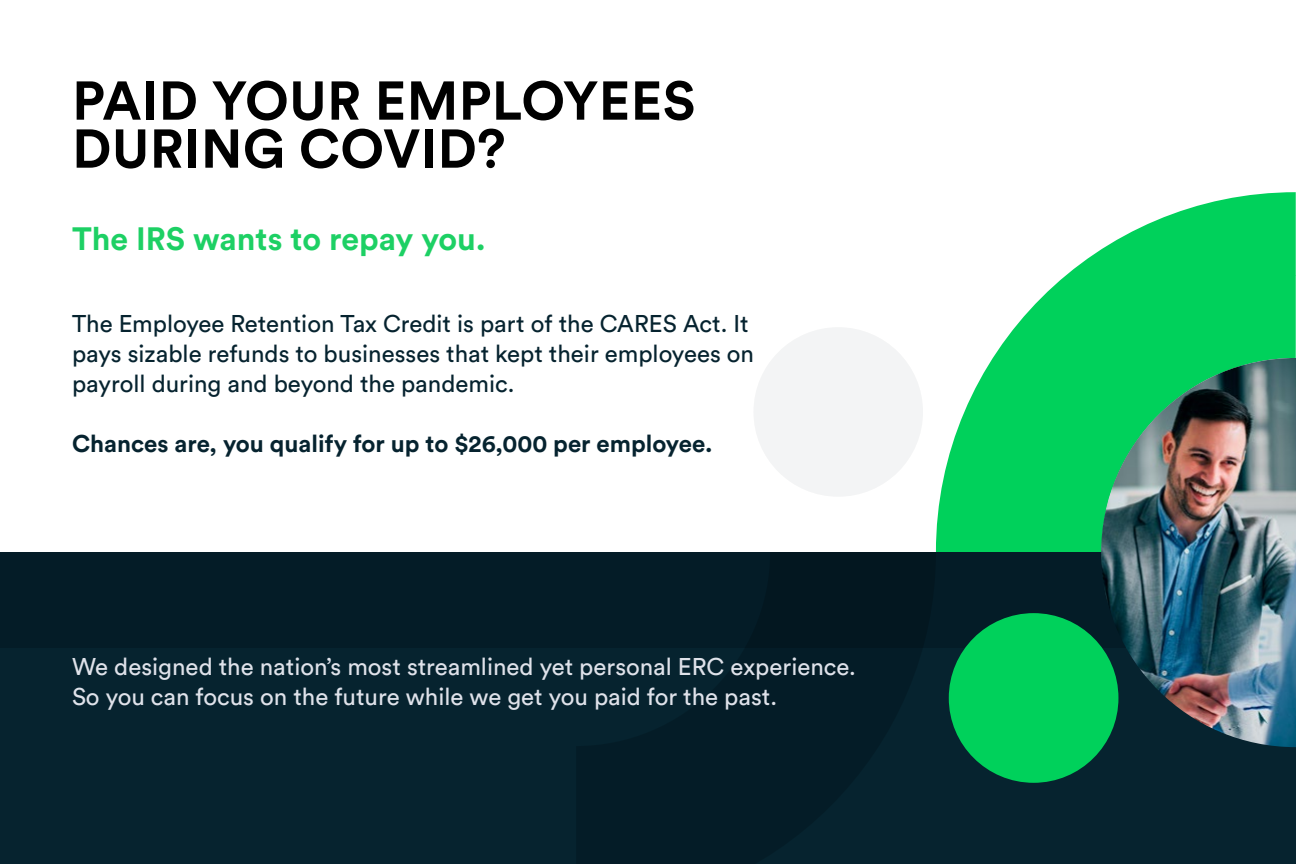
<style>
.page{position:relative;width:1296px;height:864px;background:#fff}
.page>*{position:absolute;margin:0;border:0;box-sizing:border-box;transform-origin:0 0}
.t1{font:700 54px/48px "Circular Std";letter-spacing:.01em;color:#000}
.t2{font:700 32px "Circular Std";color:#1dd064}
.t3{font:24px/30px "Circular Std";color:#06232f}
.t4{font:24px/30px "Circular Std";color:#dfe2ea}
.t5{font:700 24px "Circular Std";color:#06232f}
</style>
<div class="page">
<div style="left:0;top:552px;width:1296px;height:312px;background:#06232f"></div>
<div style="left:0;top:552px;width:1295px;height:96px;background:#001e2c"></div>
<div style="left:753px;top:327px;width:170px;height:170px;background:#f3f4f5;border-radius:50%"></div>
<div style="left:745px;top:552px;width:191px;height:96px;background:#031720"></div>
<div style="left:949px;top:613px;width:169px;height:170px;background:#00d15b;border-radius:50%"></div>
<svg style="left:936px;top:192px;width:360px;height:360px;fill:#00d15b"></svg>
<img style="left:1101px;top:358px;width:195px;height:389px">
<h1 class="t1" style="left:72px;top:76px;width:625px">PAID YOUR EMPLOYEES<br>DURING COVID?</h1>
<h2 class="t2" style="left:72px;top:218px;width:415px">The IRS wants to repay you.</h2>
<p class="t3" style="left:72px;top:308px;width:684px">The Employee Retention Tax Credit is part of the CARES Act. It pays sizable refunds to businesses that kept their employees on payroll during and beyond the pandemic.</p>
<p class="t5" style="left:72px;top:428px;width:642px">Chances are, you qualify for up to $26,000 per employee.</p>
<p class="t4" style="left:72px;top:652px;width:785px">We designed the nation’s most streamlined yet personal ERC experience.<br>So you can focus on the future while we get you paid for the past.</p>
</div>
